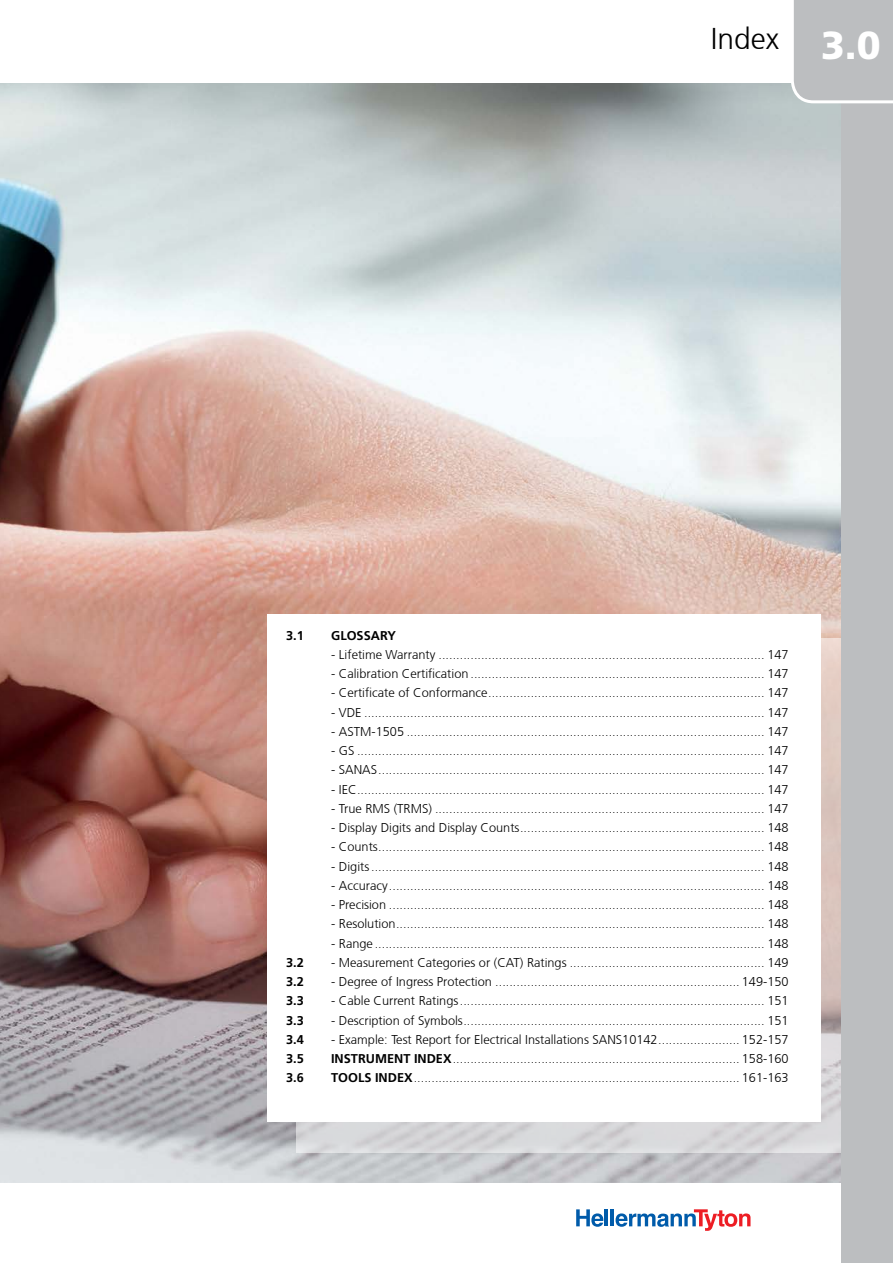
<style>
.page{position:relative;width:893px;height:1263px;background:#fff}
.page>*{position:absolute;margin:0;border:0;box-sizing:border-box;transform-origin:0 0}
.t1{font:900 39px "Frutiger LT Std";color:#fff}
.t2{font:300 30px "Frutiger CE";color:#000}
.t3{font:300 12.75px "Frutiger CE";color:#000}
.t4{font:700 12.75px "Frutiger LT Std";color:#000}
.s1{font-family:"Frutiger LT Std";font-weight:700}
</style>
<div class="page">
<img style="left:0;top:83px;width:842px;height:1099px">
<svg style="left:296px;top:638px;width:546px;height:514px;fill:#d8d4d6"></svg>
<svg style="left:576px;top:1209px;width:27px;height:18px"></svg>
<hr style="left:605px;top:1209px;width:3px;height:17px;background:#005baa">
<hr style="left:611px;top:1209px;width:3px;height:17px;background:#005baa">
<svg style="left:616px;top:1209px;width:134px;height:22px"></svg>
<div style="left:842px;top:92px;width:51px;height:1171px;background:#bcbec0"></div>
<div style="left:267px;top:614px;width:554px;height:507px;background:#fff"></div>
<svg style="left:789px;top:0;width:104px;height:105px"></svg>
<h2 class="t2" style="left:711px;top:21px;width:70px">Index</h2>
<h1 class="t1" style="left:821px;top:21px;width:61px">3.0</h1>
<p class="t4" style="left:286px;top:628px;width:19px">3.1</p>
<p class="t4" style="left:331px;top:628px;width:66px">GLOSSARY</p>
<p class="t3" style="left:331px;top:647px;width:459px">- Lifetime Warranty ............................................................................................ 147</p>
<p class="t3" style="left:331px;top:666px;width:459px">- Calibration Certification ................................................................................... 147</p>
<p class="t3" style="left:331px;top:685px;width:459px">- Certificate of Conformance.............................................................................. 147</p>
<p class="t3" style="left:331px;top:705px;width:459px">- VDE ................................................................................................................. 147</p>
<p class="t3" style="left:331px;top:724px;width:459px">- ASTM-1505 ..................................................................................................... 147</p>
<p class="t3" style="left:331px;top:743px;width:459px">- GS ................................................................................................................... 147</p>
<p class="t3" style="left:331px;top:762px;width:459px">- SANAS............................................................................................................. 147</p>
<p class="t3" style="left:331px;top:782px;width:459px">- IEC................................................................................................................... 147</p>
<p class="t3" style="left:331px;top:801px;width:459px">- True RMS (TRMS) ............................................................................................. 147</p>
<p class="t3" style="left:331px;top:820px;width:459px">- Display Digits and Display Counts..................................................................... 148</p>
<p class="t3" style="left:331px;top:839px;width:459px">- Counts............................................................................................................. 148</p>
<p class="t3" style="left:331px;top:859px;width:459px">- Digits............................................................................................................... 148</p>
<p class="t3" style="left:331px;top:878px;width:459px">- Accuracy.......................................................................................................... 148</p>
<p class="t3" style="left:331px;top:897px;width:459px">- Precision .......................................................................................................... 148</p>
<p class="t3" style="left:331px;top:916px;width:459px">- Resolution........................................................................................................ 148</p>
<p class="t3" style="left:331px;top:936px;width:459px">- Range .............................................................................................................. 148</p>
<p class="t4" style="left:286px;top:955px;width:19px">3.2</p>
<p class="t3" style="left:331px;top:955px;width:459px">- Measurement Categories or (CAT) Ratings ....................................................... 149</p>
<p class="t4" style="left:286px;top:974px;width:19px">3.2</p>
<p class="t3" style="left:331px;top:974px;width:459px">- Degree of Ingress Protection ..................................................................... 149-150</p>
<p class="t4" style="left:286px;top:993px;width:19px">3.3</p>
<p class="t3" style="left:331px;top:993px;width:459px">- Cable Current Ratings...................................................................................... 151</p>
<p class="t4" style="left:286px;top:1013px;width:19px">3.3</p>
<p class="t3" style="left:331px;top:1013px;width:459px">- Description of Symbols..................................................................................... 151</p>
<p class="t4" style="left:286px;top:1032px;width:19px">3.4</p>
<p class="t3" style="left:331px;top:1032px;width:459px">- Example: Test Report for Electrical Installations SANS10142....................... 152-157</p>
<p class="t4" style="left:286px;top:1051px;width:19px">3.5</p>
<p class="t3" style="left:331px;top:1051px;width:459px"><span class="s1">INSTRUMENT INDEX</span>................................................................................. 158-160</p>
<p class="t4" style="left:286px;top:1070px;width:19px">3.6</p>
<p class="t3" style="left:331px;top:1070px;width:459px"><span class="s1">TOOLS INDEX</span>............................................................................................ 161-163</p>
</div>
